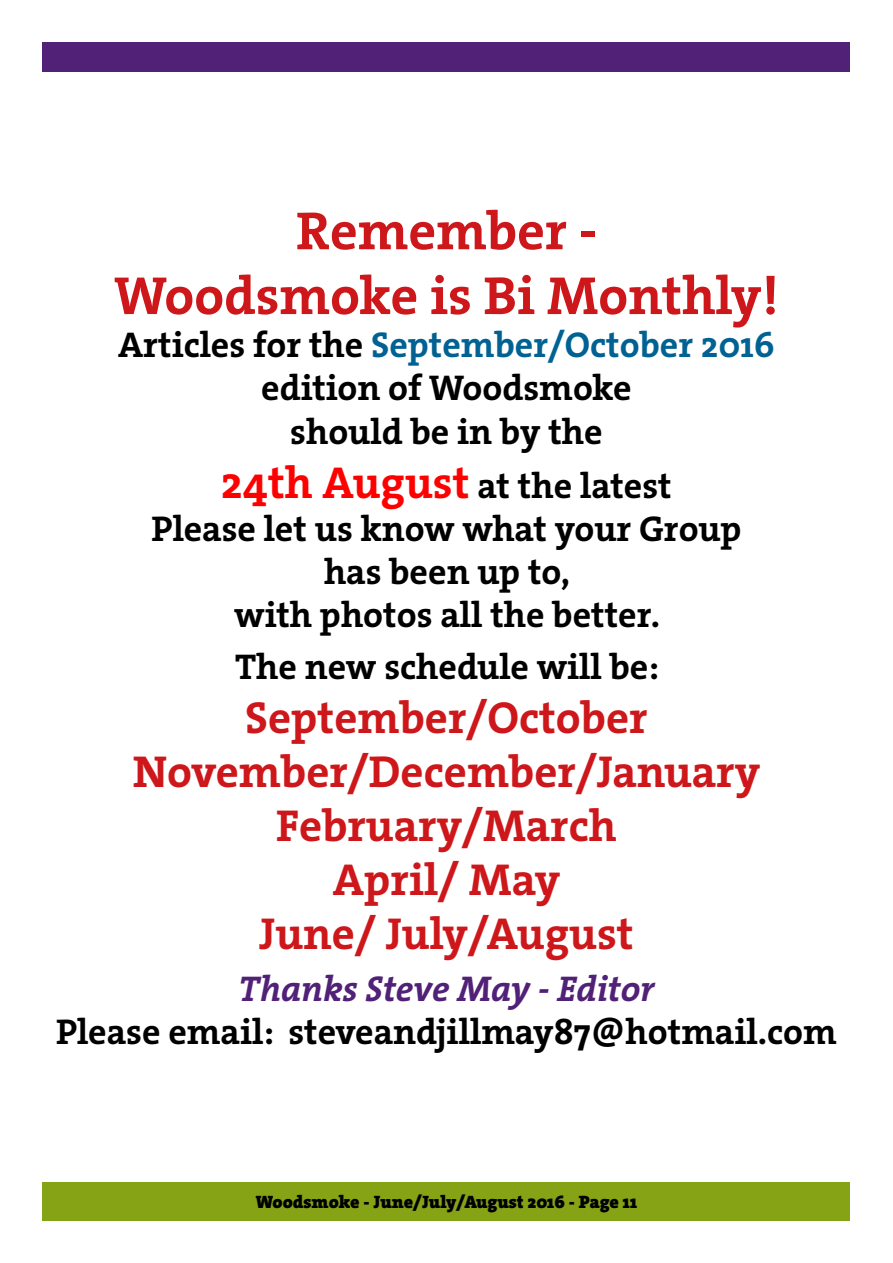
<style>
.page{position:relative;width:893px;height:1263px;background:#fff}
.page>*{position:absolute;margin:0;border:0;box-sizing:border-box;transform-origin:0 0}
.t1{font:54px/64.8px "The Serif HP7 Bld";color:#cd171a;text-align:center}
.t2{font:45px/54px "The Serif HP7 Bld";color:#cd171a;text-align:center}
.t3{font:36px/43.2px "The Serif HP7 Bld";color:#000;text-align:center}
.t4{font:36px "The Serif HP7 Bld IT";color:#512178}
.t5{font:18px "The Serif HP9 Blk";color:#000}
.s1{color:#006293}
.s2{font-size:45px;color:#f00}
</style>
<div class="page">
<div style="left:43px;top:1182px;width:807px;height:38px;background:#86a315"></div>
<div style="left:43px;top:43px;width:807px;height:29px;background:#512178"></div>
<h1 class="t1" style="left:114px;top:198px;width:666px">Remember -<br>Woodsmoke is Bi Monthly!</h1>
<p class="t3" style="left:118px;top:323px;width:658px">Articles for the <span class="s1">September/October 2016 </span>edition of Woodsmoke<br>should be in by the</p>
<p class="t3" style="left:152px;top:464px;width:591px"><span class="s2">24th August</span> at the latest<br>Please let us know what your Group has been up to,<br>with photos all the better.</p>
<p class="t3" style="left:235px;top:645px;width:426px">The new schedule will be:</p>
<p class="t2" style="left:133px;top:691px;width:629px">September/October<br>November/December/January<br>February/March<br>April/ May<br>June/ July/August</p>
<p class="t4" style="left:239px;top:965px;width:417px">Thanks Steve May - Editor</p>
<p class="t3" style="left:56px;top:1010px;width:782px">Please email: steveandjillmay87@hotmail.com</p>
<p class="t5" style="left:256px;top:1189px;width:383px">Woodsmoke - June/July/August 2016 - Page 11</p>
</div>
